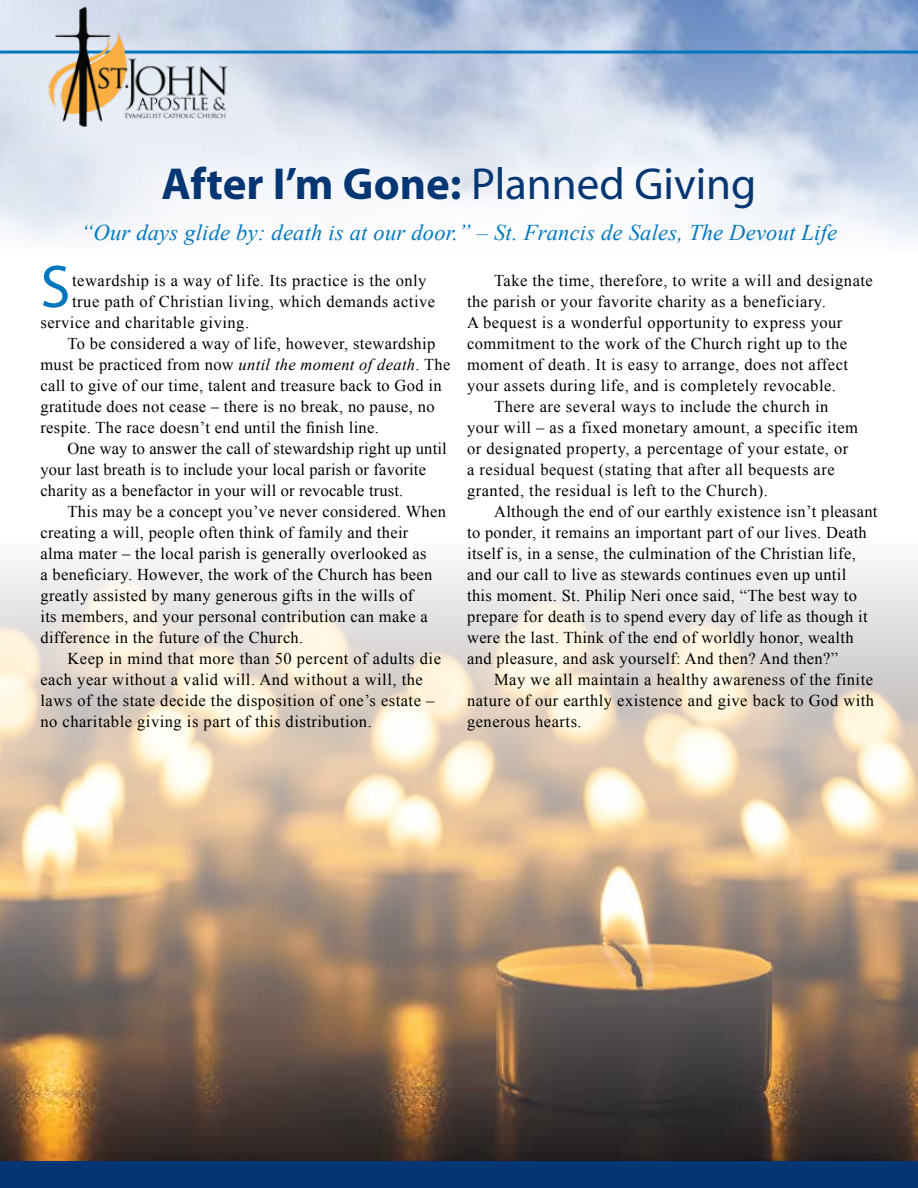
<style>
.page{position:relative;width:918px;height:1188px;background:#fff}
.page>*{position:absolute;margin:0;border:0;box-sizing:border-box;transform-origin:0 0}
.t1{font:60.6px "Myriad";color:#0077be}
.t2{font:700 45px "Myriad";color:#043673}
.t3{font:italic 22.5px "Times New Roman";letter-spacing:.01em;color:#0077be}
.t4{font:16.5px "Times New Roman";letter-spacing:.02em;color:#000}
.s1{font-weight:400}
.s2{font-style:italic}
</style>
<div class="page">
<img style="left:0;top:0;width:918px;height:243px">
<hr style="left:0;top:51px;width:918px;height:3px;background:#0077be">
<img style="left:27px;top:0;width:219px;height:141px">
<div style="left:0;top:1161px;width:918px;height:27px;background:#043673"></div>
<img style="left:0;top:565px;width:918px;height:596px">
<h2 class="t2" style="left:162px;top:161px;width:596px">After I’m Gone: <span class="s1">Planned Giving</span></h2>
<h3 class="t3" style="left:81px;top:217px;width:758px">“Our days glide by: death is at our door.” – St. Francis de Sales, The Devout Life</h3>
<h1 class="t1" style="left:40px;top:257px;width:31px">S</h1>
<p class="t4" style="left:72px;top:269px;width:356px">tewardship is a way of life. Its practice is the only</p>
<p class="t4" style="left:72px;top:290px;width:364px">true path of Christian living, which demands active</p>
<p class="t4" style="left:40px;top:311px;width:210px">service and charitable giving.</p>
<p class="t4" style="left:67px;top:332px;width:369px">To be considered a way of life, however, stewardship</p>
<p class="t4" style="left:40px;top:353px;width:412px">must be practiced from now <span class="s2">until the moment of death</span>. The</p>
<p class="t4" style="left:40px;top:374px;width:403px">call to give of our time, talent and treasure back to God in</p>
<p class="t4" style="left:40px;top:395px;width:396px">gratitude does not cease – there is no break, no pause, no</p>
<p class="t4" style="left:40px;top:416px;width:340px">respite. The race doesn’t end until the finish line.</p>
<p class="t4" style="left:67px;top:437px;width:381px">One way to answer the call of stewardship right up until</p>
<p class="t4" style="left:40px;top:458px;width:387px">your last breath is to include your local parish or favorite</p>
<p class="t4" style="left:40px;top:479px;width:364px">charity as a benefactor in your will or revocable trust.</p>
<p class="t4" style="left:67px;top:500px;width:380px">This may be a concept you’ve never considered. When</p>
<p class="t4" style="left:40px;top:521px;width:369px">creating a will, people often think of family and their</p>
<p class="t4" style="left:40px;top:542px;width:388px">alma mater – the local parish is generally overlooked as</p>
<p class="t4" style="left:40px;top:563px;width:393px">a beneficiary. However, the work of the Church has been</p>
<p class="t4" style="left:40px;top:584px;width:374px">greatly assisted by many generous gifts in the wills of</p>
<p class="t4" style="left:40px;top:605px;width:389px">its members, and your personal contribution can make a</p>
<p class="t4" style="left:40px;top:626px;width:264px">difference in the future of the Church.</p>
<p class="t4" style="left:67px;top:647px;width:375px">Keep in mind that more than 50 percent of adults die</p>
<p class="t4" style="left:40px;top:668px;width:384px">each year without a valid will. And without a will, the</p>
<p class="t4" style="left:40px;top:689px;width:395px">laws of the state decide the disposition of one’s estate –</p>
<p class="t4" style="left:40px;top:710px;width:333px">no charitable giving is part of this distribution.</p>
<p class="t4" style="left:494px;top:270px;width:380px">Take the time, therefore, to write a will and designate</p>
<p class="t4" style="left:467px;top:291px;width:360px">the parish or your favorite charity as a beneficiary.</p>
<p class="t4" style="left:467px;top:312px;width:377px">A bequest is a wonderful opportunity to express your</p>
<p class="t4" style="left:467px;top:333px;width:381px">commitment to the work of the Church right up to the</p>
<p class="t4" style="left:467px;top:354px;width:383px">moment of death. It is easy to arrange, does not affect</p>
<p class="t4" style="left:467px;top:375px;width:370px">your assets during life, and is completely revocable.</p>
<p class="t4" style="left:494px;top:396px;width:336px">There are several ways to include the church in</p>
<p class="t4" style="left:467px;top:417px;width:393px">your will – as a fixed monetary amount, a specific item</p>
<p class="t4" style="left:467px;top:438px;width:383px">or designated property, a percentage of your estate, or</p>
<p class="t4" style="left:467px;top:459px;width:369px">a residual bequest (stating that after all bequests are</p>
<p class="t4" style="left:467px;top:480px;width:302px">granted, the residual is left to the Church).</p>
<p class="t4" style="left:494px;top:501px;width:385px">Although the end of our earthly existence isn’t pleasant</p>
<p class="t4" style="left:467px;top:522px;width:401px">to ponder, it remains an important part of our lives. Death</p>
<p class="t4" style="left:467px;top:543px;width:390px">itself is, in a sense, the culmination of the Christian life,</p>
<p class="t4" style="left:467px;top:564px;width:381px">and our call to live as stewards continues even up until</p>
<p class="t4" style="left:467px;top:585px;width:391px">this moment. St. Philip Neri once said, “The best way to</p>
<p class="t4" style="left:467px;top:606px;width:402px">prepare for death is to spend every day of life as though it</p>
<p class="t4" style="left:467px;top:627px;width:388px">were the last. Think of the end of worldly honor, wealth</p>
<p class="t4" style="left:467px;top:648px;width:373px">and pleasure, and ask yourself: And then? And then?”</p>
<p class="t4" style="left:494px;top:669px;width:381px">May we all maintain a healthy awareness of the finite</p>
<p class="t4" style="left:467px;top:690px;width:409px">nature of our earthly existence and give back to God with</p>
<p class="t4" style="left:467px;top:711px;width:116px">generous hearts.</p>
</div>
